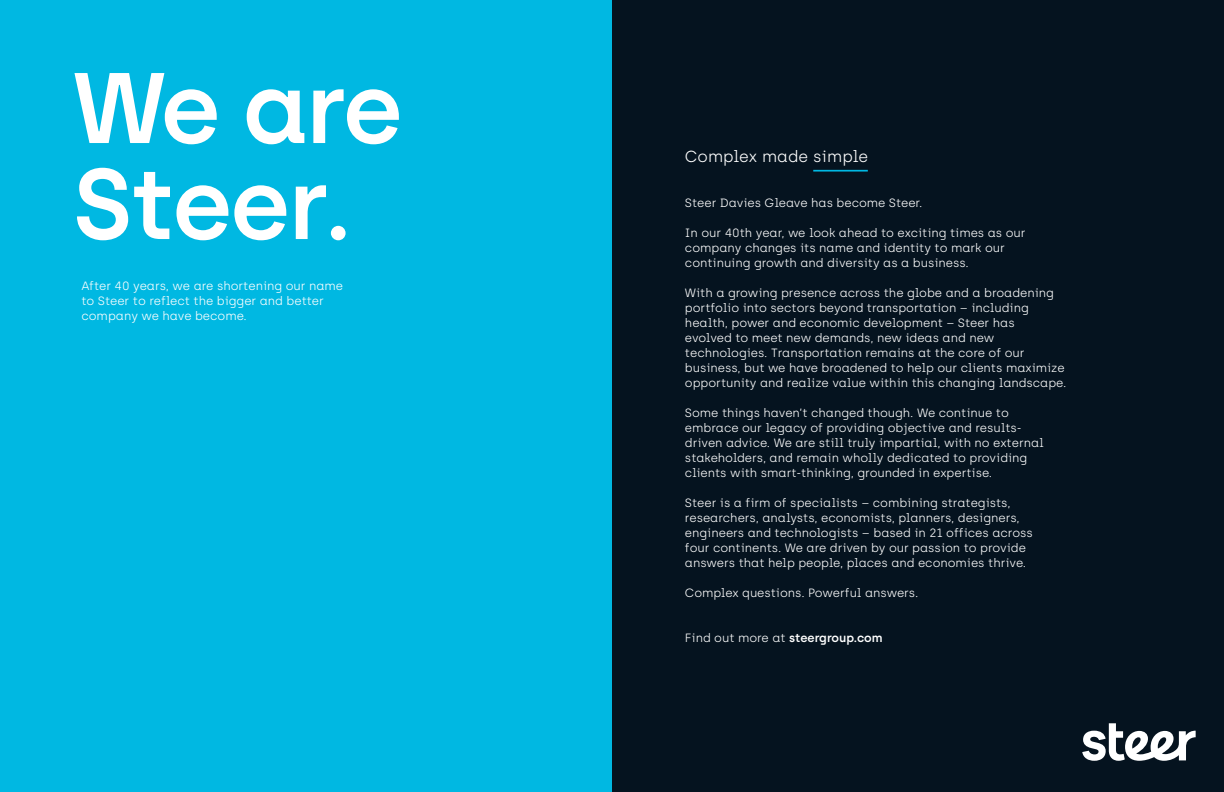
<style>
.page{position:relative;width:1224px;height:792px;background:#fff}
.page>*{position:absolute;margin:0;border:0;box-sizing:border-box;transform-origin:0 0}
.t1{font:600 100px/96px "Archia";letter-spacing:-.02em;color:#fff}
.t2{font:300 16px "Archia";color:#fff}
.t3{font:300 12px/15px "Archia";letter-spacing:-.005em;color:#fff}
.t4{font:600 12px "Archia";letter-spacing:-.005em;color:#fff}
.s1{font-weight:300}
</style>
<div class="page">
<div style="left:0;top:0;width:612px;height:792px;background:#00b8e2"></div>
<div style="left:612px;top:0;width:612px;height:792px;background:#05131f"></div>
<svg style="left:1082px;top:723px;width:114px;height:38px"></svg>
<hr style="left:813px;top:170px;width:55px;height:2px;background:#00b8e2">
<h1 class="t1" style="left:73px;top:59px;width:331px">We are<br>Steer.</h1>
<p class="t3" style="left:81px;top:278px;width:263px">After 40 years, we are shortening our name to Steer to reflect the bigger and better company we have become.</p>
<h2 class="t2" style="left:685px;top:147px;width:185px">Complex made simple</h2>
<p class="t3" style="left:685px;top:195px;width:239px">Steer Davies Gleave has become Steer.</p>
<p class="t3" style="left:685px;top:225px;width:342px">In our 40th year, we look ahead to exciting times as our company changes its name and identity to mark our continuing growth and diversity as a business.</p>
<p class="t3" style="left:685px;top:285px;width:383px">With a growing presence across the globe and a broadening portfolio into sectors beyond transportation – including health, power and economic development – Steer has<br>evolved to meet new demands, new ideas and new technologies. Transportation remains at the core of our business, but we have broadened to help our clients maximize opportunity and realize value within this changing landscape.</p>
<p class="t3" style="left:685px;top:405px;width:360px">Some things haven’t changed though. We continue to embrace our legacy of providing objective and results&shy;driven advice. We are still truly impartial, with no external stakeholders, and remain wholly dedicated to providing clients with smart-thinking, grounded in expertise.</p>
<p class="t3" style="left:685px;top:495px;width:349px">Steer is a firm of specialists – combining strategists, researchers, analysts, economists, planners, designers, engineers and technologists – based in 21 offices across four continents. We are driven by our passion to provide answers that help people, places and economies thrive.</p>
<p class="t3" style="left:685px;top:585px;width:235px">Complex questions. Powerful answers.</p>
<p class="t4" style="left:685px;top:631px;width:199px"><span class="s1">Find out more at</span> steergroup.com</p>
</div>
